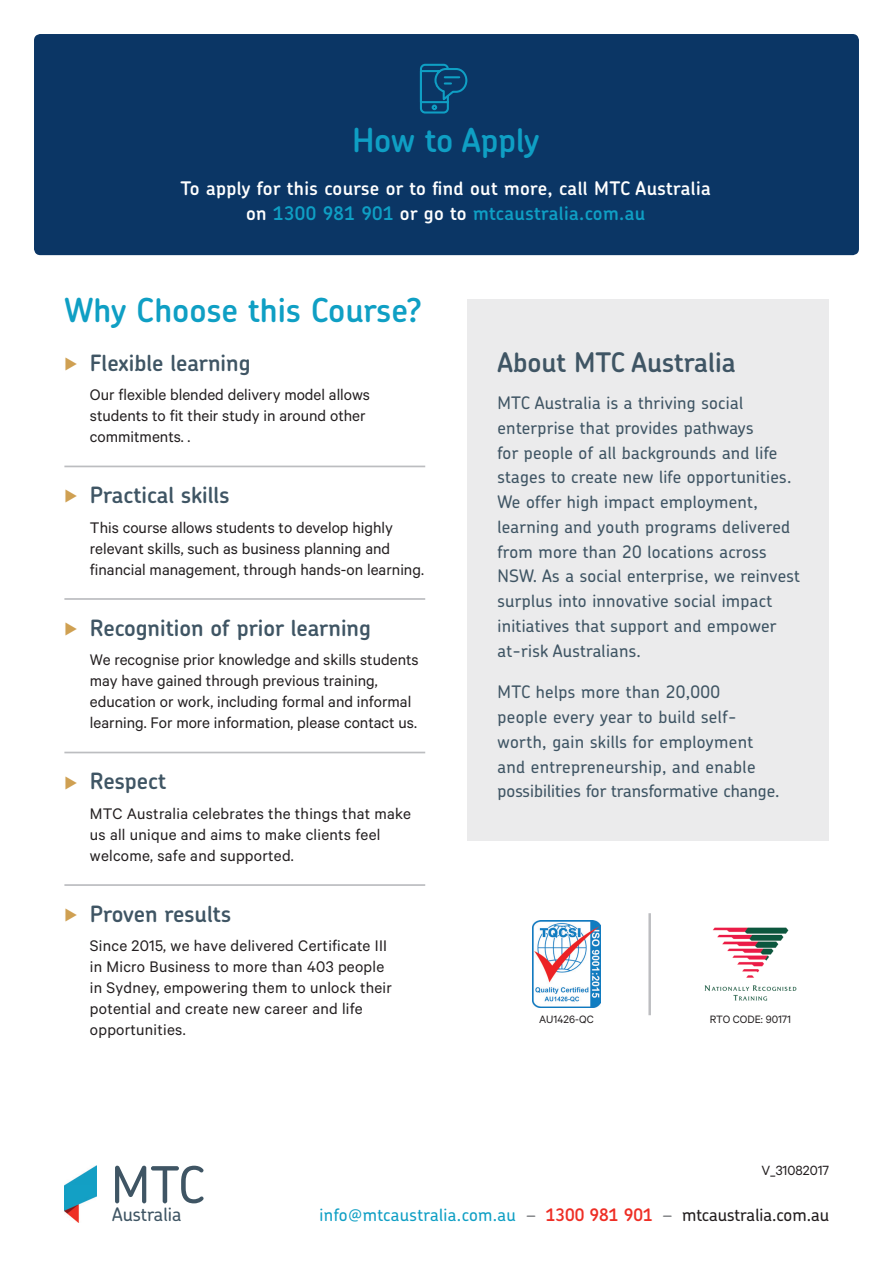
<style>
.page{position:relative;width:893px;height:1263px;background:#fff}
.page>*{position:absolute;margin:0;border:0;box-sizing:border-box;transform-origin:0 0}
.t1{font:500 50.55px "Chevin Std";color:#3f5564}
.Subheading_Blue{font:600 33px "Chevin Std";color:#0f9fc4}
.How_to_Apply_Heading{font:600 33px "Chevin Std";letter-spacing:-.005em;color:#0f9fc4}
.About_MTC_Box_Headin{font:600 27px "Chevin Std";color:#3f5564}
.Gold_Bullet_Subheadi{font:600 22.5px "Chevin Std";color:#3f5564}
.Bold_Boxed_Text_Whit{font:600 18.75px/25.5px "Chevin Std";letter-spacing:.02em;color:#fff;text-align:center}
.t2{font:500 18.6px "Chevin Std";color:#3f5564}
.About_MTC_Boxed_Text{font:500 17.25px/24.8px "Chevin Std";letter-spacing:.015em;color:#3f5564}
.Gold_Bullet_Underlin{font:17.25px/21px "Calibre";color:#231f20}
.Gold_Bullet_Last_Tex{font:17.25px/21px "Calibre";letter-spacing:.015em;color:#231f20}
.Footer_Text{font:500 17.25px "Chevin Std";color:#0f9fc4}
.V_code{font:15px "Calibre";color:#231f20}
.V_code-2{font:12px "Calibre";color:#231f20}
.s1{color:#0f9fc4}
.s2{font-family:"Proxima Nova";font-weight:400;font-size:21px;color:#cfa052}
.s3{color:#808285}
.s4{font-weight:600;color:#ee2e25}
.s5{color:#231f20}
</style>
<div class="page">
<hr style="left:64px;top:466px;width:361px;height:1px;background:#bcbdc0">
<hr style="left:64px;top:598px;width:361px;height:2px;background:#bcbdc0">
<hr style="left:64px;top:752px;width:361px;height:1px;background:#bcbdc0">
<hr style="left:64px;top:884px;width:361px;height:2px;background:#bcbdc0">
<img style="left:64px;top:1165px;width:33px;height:57px">
<div style="left:468px;top:299px;width:361px;height:541px;background:#ebebec"></div>
<div style="left:34px;top:34px;width:825px;height:221px;background:#0b3665;border-radius:6px"></div>
<svg style="left:419px;top:63px;width:49px;height:51px"></svg>
<img style="left:704px;top:927px;width:93px;height:74px">
<hr style="left:648px;top:913px;width:3px;height:102px;background:#bcbdc0">
<img style="left:532px;top:921px;width:69px;height:87px">
<p class="How_to_Apply_Heading" style="left:352px;top:119px;width:189px">How to Apply</p>
<p class="Bold_Boxed_Text_Whit" style="left:181px;top:175px;width:532px">To apply for this course or to find out more, call MTC Australia on <span class="s1">1300 981 901</span> or go to <span class="s1">mtcaustralia.com.au</span></p>
<p class="Subheading_Blue" style="left:64px;top:289px;width:360px">Why Choose this Course?</p>
<p class="Gold_Bullet_Subheadi" style="left:64px;top:348px;width:188px"><span class="s2">⊲</span> Flexible learning</p>
<p class="Gold_Bullet_Underlin" style="left:90px;top:384px;width:282px">Our flexible blended delivery model allows students to fit their study in around other commitments. .</p>
<p class="Gold_Bullet_Subheadi" style="left:64px;top:480px;width:167px"><span class="s2">⊲</span> Practical skills</p>
<p class="Gold_Bullet_Underlin" style="left:90px;top:516px;width:336px">This course allows students to develop highly relevant skills, such as business planning and financial management, through hands-on learning.</p>
<p class="Gold_Bullet_Subheadi" style="left:64px;top:613px;width:308px"><span class="s2">⊲</span> Recognition of prior learning</p>
<p class="Gold_Bullet_Underlin" style="left:90px;top:649px;width:330px">We recognise prior knowledge and skills students may have gained through previous training, education or work, including formal and informal learning. For more information, please contact us.</p>
<p class="Gold_Bullet_Subheadi" style="left:64px;top:766px;width:103px"><span class="s2">⊲</span> Respect</p>
<p class="Gold_Bullet_Underlin" style="left:90px;top:802px;width:323px">MTC Australia celebrates the things that make us all unique and aims to make clients feel welcome, safe and supported.</p>
<p class="Gold_Bullet_Subheadi" style="left:64px;top:899px;width:168px"><span class="s2">⊲</span> Proven results</p>
<p class="Gold_Bullet_Last_Tex" style="left:90px;top:935px;width:304px">Since 2015, we have delivered Certificate III in Micro Business to more than 403 people in Sydney, empowering them to unlock their potential and create new career and life opportunities.</p>
<p class="About_MTC_Box_Headin" style="left:497px;top:344px;width:240px">About MTC Australia</p>
<p class="About_MTC_Boxed_Text" style="left:497px;top:390px;width:304px">MTC Australia is a thriving social enterprise that provides pathways<br>for people of all backgrounds and life stages to create new life opportunities.<br>We offer high impact employment, learning and youth programs delivered from more than 20 locations across NSW. As a social enterprise, we reinvest surplus into innovative social impact initiatives that support and empower at-risk Australians.</p>
<p class="About_MTC_Boxed_Text" style="left:497px;top:679px;width:284px">MTC helps more than 20,000<br>people every year to build self&shy;worth, gain skills for employment and entrepreneurship, and enable possibilities for transformative change.</p>
<p class="V_code-2" style="left:539px;top:1012px;width:56px">AU1426-QC</p>
<p class="V_code-2" style="left:710px;top:1012px;width:83px">RTO CODE: 90171</p>
<p class="V_code" style="left:761px;top:1161px;width:69px">V_31082017</p>
<p class="t1" style="left:111px;top:1151px;width:96px">MTC</p>
<p class="t2" style="left:112px;top:1202px;width:71px">Australia</p>
<p class="Footer_Text" style="left:320px;top:1203px;width:511px">info@mtcaustralia.com.au <span class="s3">–</span> <span class="s4">1300 981 901</span> <span class="s3">–</span> <span class="s5">mtcaustralia.com.au</span></p>
</div>
